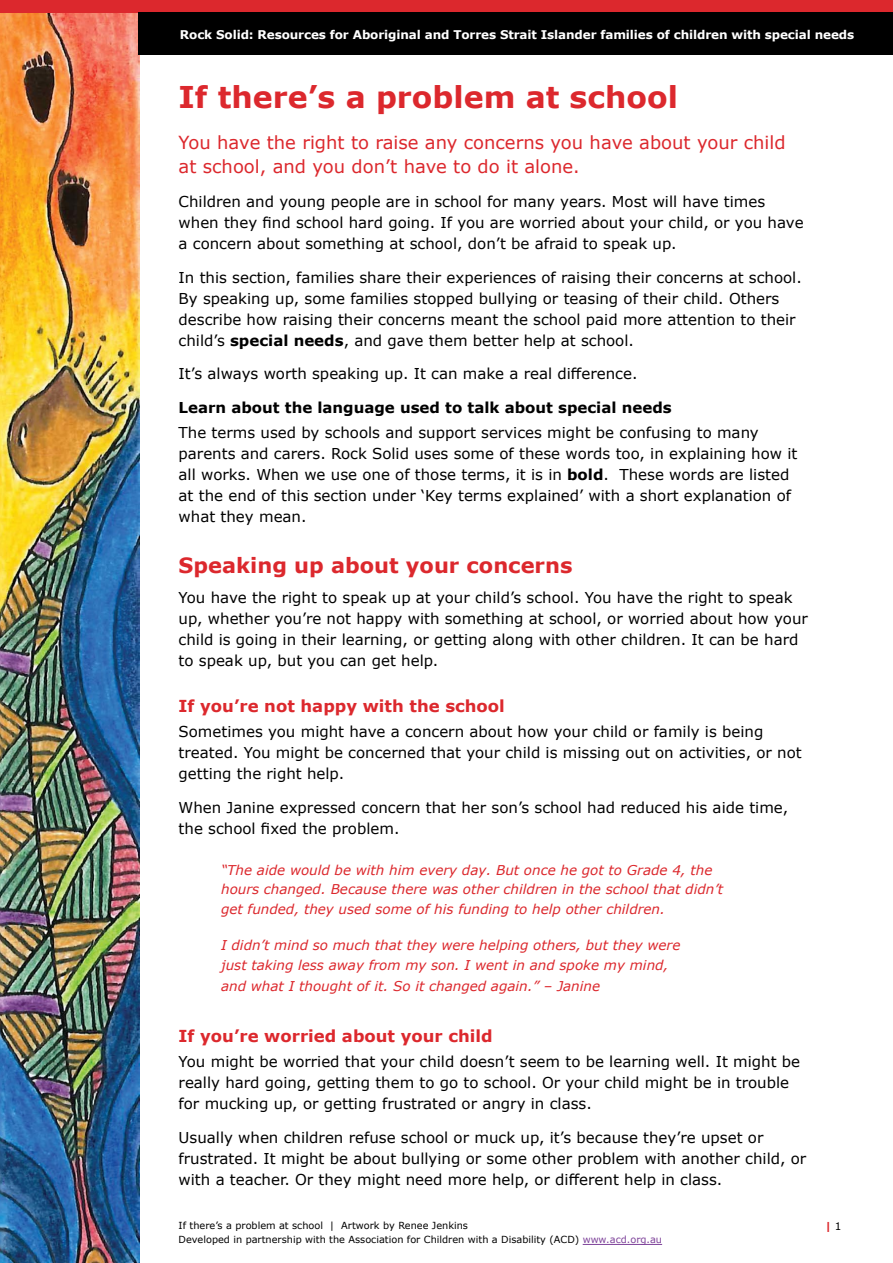
<style>
.page{position:relative;width:893px;height:1263px;background:#fff}
.page>*{position:absolute;margin:0;border:0;box-sizing:border-box;transform-origin:0 0}
.t1{font:700 30px "Verdana";color:#dc282d}
.t2{font:700 21px "Verdana";color:#dc282d}
.Body_text{font:18px/24px "Verdana";color:#dc282d}
.t3{font:700 16.5px "Verdana";color:#dc282d}
.Body_text-2{font:15px/21px "Verdana";color:#000}
.Body_text-3{font:700 15px "Verdana";color:#000}
.t4{font:italic 13.5px/19.5px "Verdana";color:#dc282d}
.Body_text-4{font:700 12px "Verdana";letter-spacing:-.01em;color:#fff}
.t5{font:700 10.5px "Verdana";color:#dc282d}
.t6{font:9.75px/13.5px "Verdana";color:#000}
.s1{font-weight:700}
.s2{color:#7d4199}
.s3{font-weight:400;color:#000}
</style>
<div class="page">
<img style="left:0;top:13px;width:139px;height:1250px">
<div style="left:0;top:0;width:893px;height:13px;background:#dc282d"></div>
<div style="left:139px;top:12px;width:754px;height:42px;background:#000"></div>
<hr style="left:583px;top:1244px;width:79px;height:1px;background:#7d4199">
<p class="Body_text-4" style="left:180px;top:26px;width:676px">Rock Solid: Resources for Aboriginal and Torres Strait Islander families of children with special needs</p>
<h1 class="t1" style="left:179px;top:76px;width:501px">If there’s a problem at school</h1>
<p class="Body_text" style="left:179px;top:130px;width:609px">You have the right to raise any concerns you have about your child at school, and you don’t have to do it alone.</p>
<p class="Body_text-2" style="left:179px;top:191px;width:626px">Children and young people are in school for many years. Most will have times when they find school hard going. If you are worried about your child, or you have a concern about something at school, don’t be afraid to speak up.</p>
<p class="Body_text-2" style="left:179px;top:266px;width:625px">In this section, families share their experiences of raising their concerns at school.<br>By speaking up, some families stopped bullying or teasing of their child. Others describe how raising their concerns meant the school paid more attention to their child’s <span class="s1">special needs</span>, and gave them better help at school.</p>
<p class="Body_text-2" style="left:179px;top:363px;width:460px">It’s always worth speaking up. It can make a real difference.</p>
<p class="Body_text-3" style="left:179px;top:397px;width:495px">Learn about the language used to talk about special needs</p>
<p class="Body_text-2" style="left:179px;top:422px;width:620px">The terms used by schools and support services might be confusing to many parents and carers. Rock Solid uses some of these words too, in explaining how it all works. When we use one of those terms, it is in <span class="s1">bold</span>. These words are listed at the end of this section under ‘Key terms explained’ with a short explanation of what they mean.</p>
<h2 class="t2" style="left:179px;top:550px;width:395px">Speaking up about your concerns</h2>
<p class="Body_text-2" style="left:179px;top:586px;width:631px">You have the right to speak up at your child’s school. You have the right to speak up, whether you’re not happy with something at school, or worried about how your child is going in their learning, or getting along with other children. It can be hard to speak up, but you can get help.</p>
<h3 class="t3" style="left:179px;top:694px;width:328px">If you’re not happy with the school</h3>
<p class="Body_text-2" style="left:179px;top:721px;width:625px">Sometimes you might have a concern about how your child or family is being treated. You might be concerned that your child is missing out on activities, or not getting the right help.</p>
<p class="Body_text-2" style="left:179px;top:797px;width:611px">When Janine expressed concern that her son’s school had reduced his aide time, the school fixed the problem.</p>
<p class="t4" style="left:221px;top:860px;width:504px">“The aide would be with him every day. But once he got to Grade 4, the hours changed. Because there was other children in the school that didn’t get funded, they used some of his funding to help other children.</p>
<p class="t4" style="left:221px;top:935px;width:461px">I didn’t mind so much that they were helping others, but they were just taking less away from my son. I went in and spoke my mind,</p>
<p class="t4" style="left:221px;top:976px;width:380px">and what I thought of it. So it changed again.” – Janine</p>
<h3 class="t3" style="left:179px;top:1024px;width:316px">If you’re worried about your child</h3>
<p class="Body_text-2" style="left:179px;top:1051px;width:623px">You might be worried that your child doesn’t seem to be learning well. It might be really hard going, getting them to go to school. Or your child might be in trouble for mucking up, or getting frustrated or angry in class.</p>
<p class="Body_text-2" style="left:179px;top:1126px;width:629px">Usually when children refuse school or muck up, it’s because they’re upset or frustrated. It might be about bullying or some other problem with another child, or with a teacher. Or they might need more help, or different help in class.</p>
<p class="t6" style="left:179px;top:1219px;width:485px">If there’s a problem at school | Artwork by Renee Jenkins<br>Developed in partnership with the Association for Children with a Disability (ACD) <span class="s2">www.acd.org.au</span></p>
<p class="t5" style="left:825px;top:1219px;width:18px">| <span class="s3">1</span></p>
</div>
